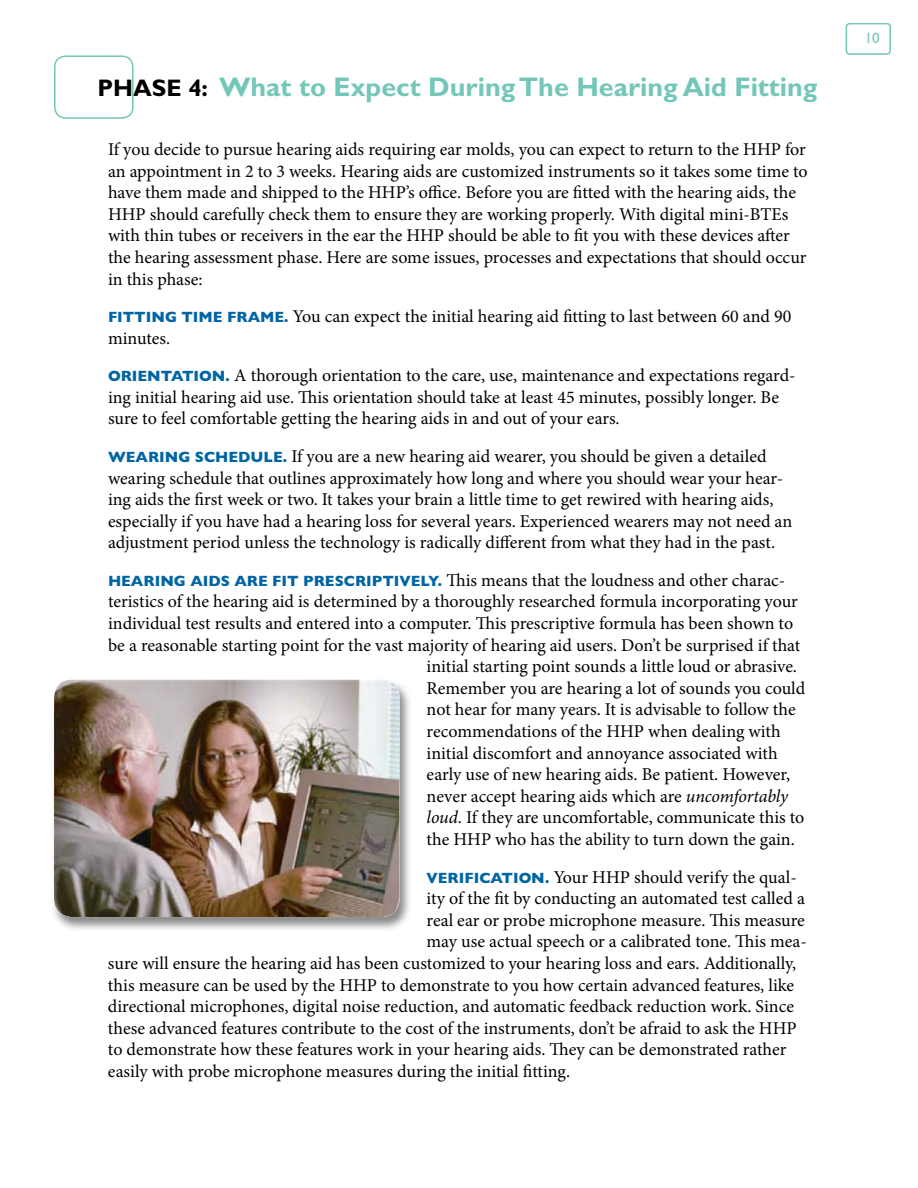
<style>
.page{position:relative;width:918px;height:1188px;background:#fff}
.page>*{position:absolute;margin:0;border:0;box-sizing:border-box;transform-origin:0 0}
.t1{font:700 27px "Gill Sans";color:#74c7b8}
.t2{font:18px/21.6px "Minion Pro";color:#000}
.t3{font:15px "Gill Sans";color:#74c7b8}
.s1{font-size:24px;color:#000}
.s2{font-family:"Gill Sans";font-weight:700;font-size:15px;color:#0065a4}
.s3{font-style:italic}
</style>
<div class="page">
<div style="left:846px;top:23px;width:45px;height:32px;border:2px solid #74c7b8;border-radius:3px"></div>
<div style="left:54px;top:55px;width:80px;height:64px;border:2px solid #74c7b8;border-radius:11px"></div>
<img style="left:53px;top:683px;width:357px;height:247px">
<img style="left:54px;top:679px;width:346px;height:238px;border-radius:18px">
<h1 class="t1" style="left:98px;top:77px;width:722px"><span class="s1">PHASE 4:</span> What to Expect During The Hearing Aid Fitting</h1>
<p class="t2" style="left:108px;top:140px;width:701px">If you decide to pursue hearing aids requiring ear molds, you can expect to return to the HHP for an appointment in 2 to 3 weeks. Hearing aids are customized instruments so it takes some time to have them made and shipped to the HHP’s office. Before you are fitted with the hearing aids, the HHP should carefully check them to ensure they are working properly. With digital mini-BTEs with thin tubes or receivers in the ear the HHP should be able to fit you with these devices after the hearing assessment phase. Here are some issues, processes and expectations that should occur in this phase:</p>
<p class="t2" style="left:108px;top:307px;width:685px"><span class="s2">FITTING TIME FRAME.</span> You can expect the initial hearing aid fitting to last between 60 and 90 minutes.</p>
<p class="t2" style="left:108px;top:366px;width:689px"><span class="s2">ORIENTATION.</span> A thorough orientation to the care, use, maintenance and expectations regard&shy;ing initial hearing aid use. This orientation should take at least 45 minutes, possibly longer. Be sure to feel comfortable getting the hearing aids in and out of your ears.</p>
<p class="t2" style="left:108px;top:447px;width:686px"><span class="s2">WEARING SCHEDULE.</span> If you are a new hearing aid wearer, you should be given a detailed wearing schedule that outlines approximately how long and where you should wear your hear&shy;ing aids the first week or two. It takes your brain a little time to get rewired with hearing aids, especially if you have had a hearing loss for several years. Experienced wearers may not need an adjustment period unless the technology is radically different from what they had in the past.</p>
<p class="t2" style="left:108px;top:571px;width:679px"><span class="s2">HEARING AIDS ARE FIT PRESCRIPTIVELY.</span> This means that the loudness and other charac-</p>
<p class="t2" style="left:108px;top:592px;width:691px">teristics of the hearing aid is determined by a thoroughly researched formula incorporating your</p>
<p class="t2" style="left:108px;top:614px;width:687px">individual test results and entered into a computer. This prescriptive formula has been shown to</p>
<p class="t2" style="left:108px;top:636px;width:694px">be a reasonable starting point for the vast majority of hearing aid users. Don’t be surprised if that</p>
<p class="t2" style="left:427px;top:657px;width:372px">initial starting point sounds a little loud or abrasive.</p>
<p class="t2" style="left:427px;top:679px;width:380px">Remember you are hearing a lot of sounds you could</p>
<p class="t2" style="left:427px;top:700px;width:371px">not hear for many years. It is advisable to follow the</p>
<p class="t2" style="left:427px;top:722px;width:356px">recommendations of the HHP when dealing with</p>
<p class="t2" style="left:427px;top:744px;width:353px">initial discomfort and annoyance associated with</p>
<p class="t2" style="left:427px;top:765px;width:365px">early use of new hearing aids. Be patient. However,</p>
<p class="t2" style="left:427px;top:787px;width:363px">never accept hearing aids which are <span class="s3">uncomfortably</span></p>
<p class="t2" style="left:427px;top:808px;width:379px"><span class="s3">loud</span>. If they are uncomfortable, communicate this to</p>
<p class="t2" style="left:427px;top:830px;width:370px">the HHP who has the ability to turn down the gain.</p>
<p class="t2" style="left:427px;top:867px;width:372px"><span class="s2">VERIFICATION.</span> Your HHP should verify the qual-</p>
<p class="t2" style="left:427px;top:889px;width:380px">ity of the fit by conducting an automated test called a</p>
<p class="t2" style="left:427px;top:911px;width:380px">real ear or probe microphone measure. This measure</p>
<p class="t2" style="left:427px;top:932px;width:382px">may use actual speech or a calibrated tone. This mea-</p>
<p class="t2" style="left:108px;top:954px;width:690px">sure will ensure the hearing aid has been customized to your hearing loss and ears. Additionally,</p>
<p class="t2" style="left:108px;top:975px;width:688px">this measure can be used by the HHP to demonstrate to you how certain advanced features, like</p>
<p class="t2" style="left:108px;top:997px;width:688px">directional microphones, digital noise reduction, and automatic feedback reduction work. Since</p>
<p class="t2" style="left:108px;top:1019px;width:690px">these advanced features contribute to the cost of the instruments, don’t be afraid to ask the HHP</p>
<p class="t2" style="left:108px;top:1040px;width:680px">to demonstrate how these features work in your hearing aids. They can be demonstrated rather</p>
<p class="t2" style="left:108px;top:1062px;width:464px">easily with probe microphone measures during the initial fitting.</p>
<p class="t3" style="left:865px;top:33px;width:16px">10</p>
</div>
